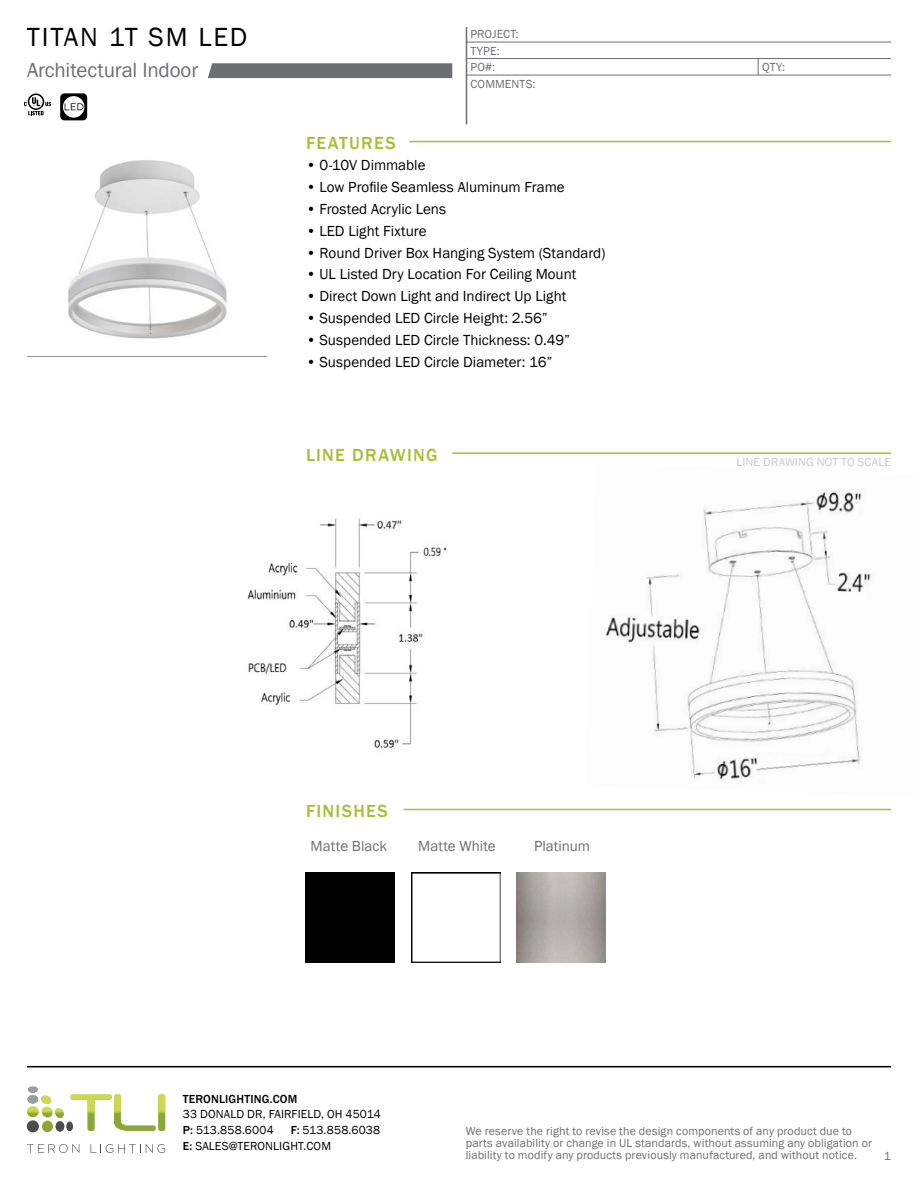
<style>
.page{position:relative;width:918px;height:1188px;background:#fff}
.page>*{position:absolute;margin:0;border:0;box-sizing:border-box;transform-origin:0 0}
.t1{font:27px "Franklin Gothic";letter-spacing:.065em;color:#000}
.t2{font:21px "Franklin Gothic";letter-spacing:-.01em;color:#6d6e71}
.t3{font:500 18px "Franklin Gothic";letter-spacing:.07em;color:#a7be39}
.t4{font:15px "Franklin Gothic";color:#000}
.t5{font:15px "Franklin Gothic";color:#6d6e71}
.t6{font:12px/12px "Franklin Gothic";letter-spacing:.01em;color:#6d6e71}
.t7{font:12px/15.8px "Franklin Gothic";letter-spacing:.015em;color:#000}
.t8{font:12px "Franklin Gothic";letter-spacing:.01em;color:#c8c9cb}
.t9{font:500 12px "Franklin Gothic";letter-spacing:.015em;color:#000}
.s1{font-weight:500}
</style>
<div class="page">
<hr style="left:409px;top:141px;width:482px;height:1px;background:#a7be39">
<hr style="left:452px;top:452px;width:439px;height:2px;background:#a7be39">
<hr style="left:404px;top:809px;width:487px;height:1px;background:#a7be39">
<svg style="left:758px;top:59px;width:1px;height:16px"></svg>
<svg style="left:60px;top:93px;width:27px;height:27px"></svg>
<svg style="left:208px;top:63px;width:244px;height:15px"></svg>
<img style="left:604px;top:491px;width:267px;height:291px">
<img style="left:68px;top:160px;width:159px;height:179px">
<div style="left:306px;top:873px;width:88px;height:89px;background:#000"></div>
<img style="left:411px;top:873px;width:89px;height:89px">
<svg style="left:24px;top:93px;width:27px;height:22px"></svg>
<img style="left:247px;top:518px;width:200px;height:230px">
<hr style="left:466px;top:27px;width:1px;height:97px;background:#6d6e71">
<hr style="left:466px;top:42px;width:425px;height:1px;background:#6d6e71">
<hr style="left:466px;top:58px;width:425px;height:1px;background:#6d6e71">
<hr style="left:466px;top:75px;width:425px;height:1px;background:#6d6e71">
<hr style="left:27px;top:1066px;width:864px;height:1px;background:#000">
<svg style="left:27px;top:1086px;width:138px;height:46px"></svg>
<svg style="left:27px;top:1144px;width:52px;height:9px"></svg>
<svg style="left:91px;top:1144px;width:74px;height:9px"></svg>
<h1 class="t1" style="left:27px;top:20px;width:222px">TITAN 1T SM LED</h1>
<h2 class="t2" style="left:27px;top:57px;width:173px">Architectural Indoor</h2>
<p class="t3" style="left:306px;top:132px;width:91px">FEATURES</p>
<p class="t6" style="left:470px;top:26px;width:50px;line-height:16.4px">PROJECT:<br>TYPE:</p>
<p class="t6" style="left:470px;top:78px;width:67px">COMMENTS:</p>
<p class="t6" style="left:470px;top:61px;width:26px">PO#:</p>
<p class="t4" style="left:306px;top:156px;width:121px">• 0-10V Dimmable</p>
<p class="t4" style="left:306px;top:178px;width:260px">• Low Profile Seamless Aluminum Frame</p>
<p class="t4" style="left:306px;top:199px;width:142px">• Frosted Acrylic Lens</p>
<p class="t4" style="left:306px;top:221px;width:122px">• LED Light Fixture</p>
<p class="t4" style="left:306px;top:243px;width:301px">• Round Driver Box Hanging System (Standard)</p>
<p class="t4" style="left:306px;top:265px;width:272px">• UL Listed Dry Location For Ceiling Mount</p>
<p class="t4" style="left:306px;top:287px;width:262px">• Direct Down Light and Indirect Up Light</p>
<p class="t4" style="left:306px;top:309px;width:243px">• Suspended LED Circle Height: 2.56”</p>
<p class="t4" style="left:306px;top:331px;width:266px">• Suspended LED Circle Thickness: 0.49”</p>
<p class="t4" style="left:306px;top:353px;width:248px">• Suspended LED Circle Diameter: 16”</p>
<p class="t3" style="left:306px;top:444px;width:133px">LINE DRAWING</p>
<p class="t6" style="left:762px;top:61px;width:24px">QTY:</p>
<p class="t8" style="left:737px;top:455px;width:156px">LINE DRAWING NOT TO SCALE</p>
<p class="t3" style="left:306px;top:800px;width:83px">FINISHES</p>
<p class="t5" style="left:311px;top:837px;width:78px">Matte Black</p>
<p class="t5" style="left:418px;top:837px;width:79px">Matte White</p>
<p class="t5" style="left:534px;top:837px;width:58px">Platinum</p>
<p class="t9" style="left:183px;top:1091px;width:116px">TERONLIGHTING.COM</p>
<p class="t7" style="left:183px;top:1107px;width:200px">33 DONALD DR, FAIRFIELD, OH 45014<br><span class="s1">P:</span> 513.858.6004</p>
<p class="t7" style="left:183px;top:1123px;width:199px;text-indent:108px"><span class="s1">F:</span> 513.858.6038<br><span class="s1">E:</span> SALES@TERONLIGHT.COM</p>
<p class="t6" style="left:466px;top:1125px;width:408px">We reserve the right to revise the design components of any product due to parts availability or change in UL standards, without assuming any obligation or liability to modify any products previously manufactured, and without notice.</p>
<p class="t6" style="left:884px;top:1150px;width:9px">1</p>
</div>
